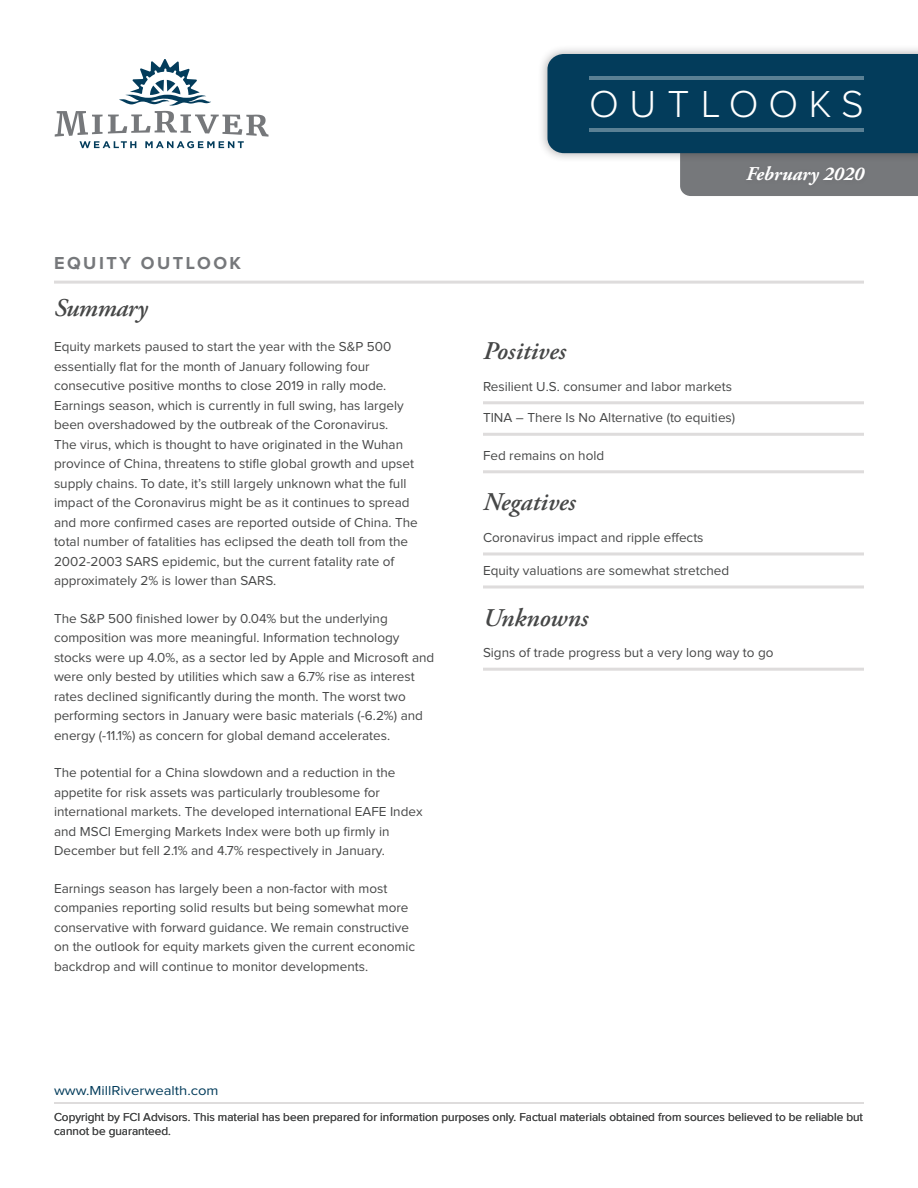
<style>
.page{position:relative;width:918px;height:1188px;background:#fff}
.page>*{position:absolute;margin:0;border:0;box-sizing:border-box;transform-origin:0 0}
.t1{font:300 39px "Proxima Nova";letter-spacing:.27em;color:#fff}
.bullets-square{font:italic 600 25.5px "Adobe Garamond Pro";color:#464747}
.palatino-main{font:italic 600 25.5px "Adobe Garamond Pro";color:#464747}
.bullets-square-2{font:italic 600 25.5px "Adobe Garamond Pro";letter-spacing:-.02em;color:#464747}
.t2{font:italic 700 19.5px "Adobe Garamond Pro";color:#fff}
.t3{font:700 18px "Proxima Nova";letter-spacing:.14em;color:#76787b}
.palatino-main-2{font:13.5px/19.5px "Proxima Nova";color:#464747}
.bullets-square-3{font:13.5px "Proxima Nova";color:#464747}
.t4{font:13.5px "Proxima Nova";color:#033c5b;scale:1.1 1}
.t5{font:12px/14.4px "Proxima Nova";color:#464747}
</style>
<div class="page">
<div style="left:538px;top:44px;width:380px;height:119px;background:#231f20;opacity:.38"></div>
<svg style="left:547px;top:54px;width:371px;height:142px"></svg>
<hr style="left:590px;top:76px;width:274px;height:4px;background:#5a8094">
<hr style="left:590px;top:128px;width:274px;height:4px;background:#5a8094">
<div style="left:742px;top:162px;width:127px;height:29px;background:#75777a"></div>
<hr style="left:483px;top:401px;width:381px;height:3px;background:#dedcdc">
<hr style="left:483px;top:433px;width:381px;height:3px;background:#dedcdc">
<hr style="left:483px;top:470px;width:381px;height:3px;background:#dedcdc">
<hr style="left:483px;top:552px;width:381px;height:3px;background:#dedcdc">
<hr style="left:483px;top:585px;width:381px;height:3px;background:#dedcdc">
<hr style="left:483px;top:668px;width:381px;height:3px;background:#dedcdc">
<hr style="left:54px;top:281px;width:810px;height:3px;background:#dedcdc">
<svg style="left:55px;top:59px;width:214px;height:89px"></svg>
<hr style="left:54px;top:1102px;width:810px;height:2px;background:#dedcdc">
<h1 class="t1" style="left:589px;top:86px;width:276px">OUTLOOKS</h1>
<p class="t3" style="left:54px;top:254px;width:189px">EQUITY OUTLOOK</p>
<p class="bullets-square-2" style="left:54px;top:293px;width:95px">Summary</p>
<p class="palatino-main-2" style="left:54px;top:338px;width:365px">Equity markets paused to start the year with the S&amp;P 500 essentially flat for the month of January following four consecutive positive months to close 2019 in rally mode.<br>Earnings season, which is currently in full swing, has largely been overshadowed by the outbreak of the Coronavirus.<br>The virus, which is thought to have originated in the Wuhan province of China, threatens to stifle global growth and upset supply chains. To date, it’s still largely unknown what the full impact of the Coronavirus might be as it continues to spread and more confirmed cases are reported outside of China. The total number of fatalities has eclipsed the death toll from the 2002-2003 SARS epidemic, but the current fatality rate of approximately 2% is lower than SARS.</p>
<p class="palatino-main-2" style="left:54px;top:609px;width:382px">The S&amp;P 500 finished lower by 0.04% but the underlying composition was more meaningful. Information technology stocks were up 4.0%, as a sector led by Apple and Microsoft and were only bested by utilities which saw a 6.7% rise as interest rates declined significantly during the month. The worst two performing sectors in January were basic materials (-6.2%) and energy (-11.1%) as concern for global demand accelerates.</p>
<p class="palatino-main-2" style="left:54px;top:764px;width:370px">The potential for a China slowdown and a reduction in the appetite for risk assets was particularly troublesome for international markets. The developed international EAFE Index and MSCI Emerging Markets Index were both up firmly in December but fell 2.1% and 4.7% respectively in January.</p>
<p class="palatino-main-2" style="left:54px;top:879px;width:363px">Earnings season has largely been a non-factor with most companies reporting solid results but being somewhat more conservative with forward guidance. We remain constructive on the outlook for equity markets given the current economic backdrop and will continue to monitor developments.</p>
<p class="t4" style="left:54px;top:1084px;width:151px">www.MillRiverwealth.com</p>
<h3 class="t2" style="left:746px;top:162px;width:119px">February 2020</h3>
<p class="palatino-main" style="left:483px;top:337px;width:84px">Positives</p>
<p class="bullets-square-3" style="left:483px;top:380px;width:251px">Resilient U.S. consumer and labor markets</p>
<p class="bullets-square-3" style="left:483px;top:412px;width:254px">TINA – There Is No Alternative (to equities)</p>
<p class="bullets-square-3" style="left:483px;top:449px;width:123px">Fed remains on hold</p>
<p class="bullets-square" style="left:483px;top:488px;width:94px">Negatives</p>
<p class="bullets-square-3" style="left:483px;top:531px;width:222px">Coronavirus impact and ripple effects</p>
<p class="bullets-square-3" style="left:483px;top:564px;width:248px">Equity valuations are somewhat stretched</p>
<p class="bullets-square" style="left:483px;top:603px;width:107px">Unknowns</p>
<p class="bullets-square-3" style="left:483px;top:647px;width:292px">Signs of trade progress but a very long way to go</p>
<p class="t5" style="left:54px;top:1110px;width:811px">Copyright by FCI Advisors. This material has been prepared for information purposes only. Factual materials obtained from sources believed to be reliable but cannot be guaranteed.</p>
</div>
